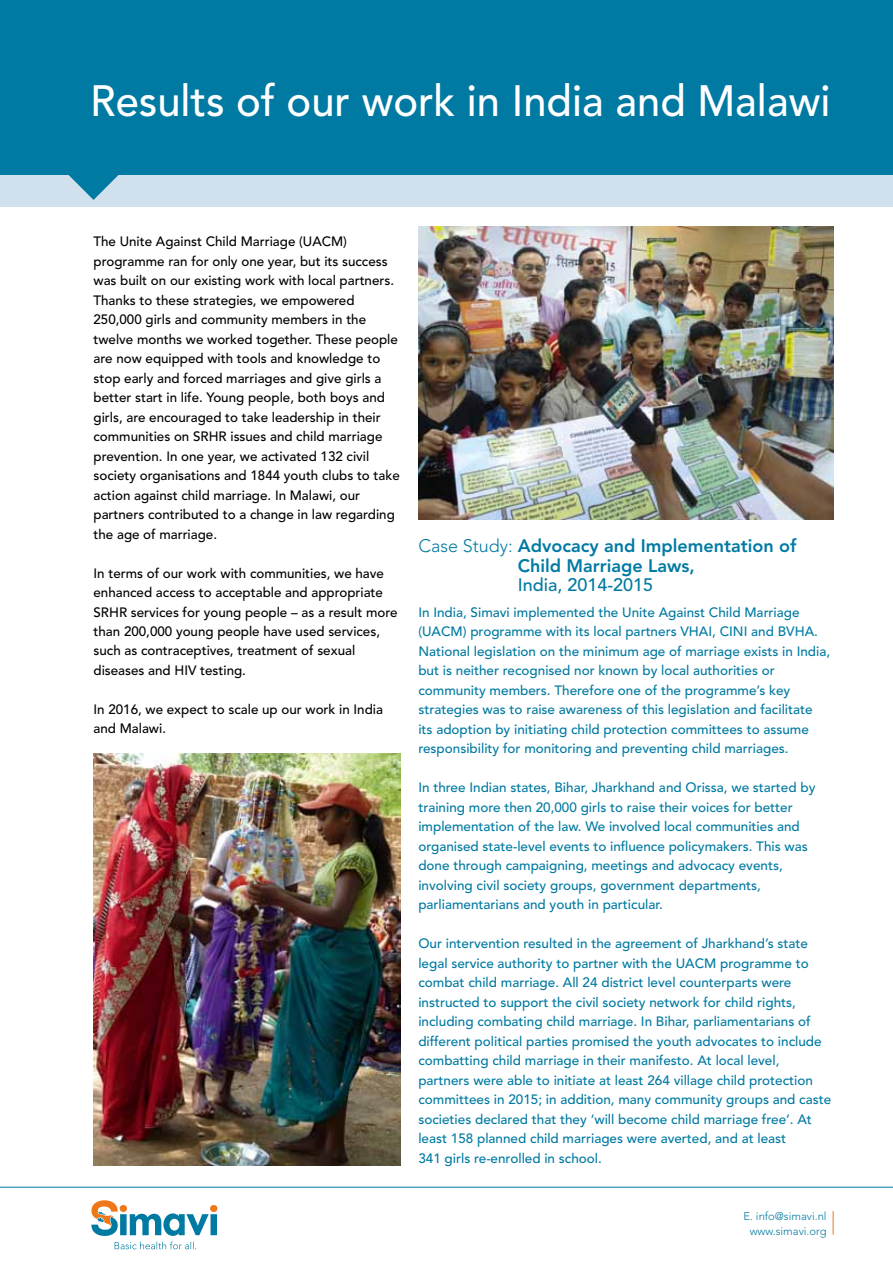
<style>
.page{position:relative;width:893px;height:1263px;background:#fff}
.page>*{position:absolute;margin:0;border:0;box-sizing:border-box;transform-origin:0 0}
.t1{font:500 43.5px "Avenir LT Std";color:#fff;scale:.96 1}
.t2{font:800 18px/19.5px "Avenir LT Std";color:#007aa2;text-align:center}
.t3{font:500 18px "Avenir LT Std";color:#007aa2}
.t4{font:500 13.5px/19.5px "Avenir LT Std";color:#007aa2}
.t5{font:500 13.5px/19.5px "Avenir LT Std";color:#000}
.t6{font:300 11.25px/15px "Avenir LT Std";color:#007aa2;text-align:center}
.s1{font-weight:300}
</style>
<div class="page">
<hr style="left:0;top:1187px;width:893px;height:1px;background:#007aa2">
<svg style="left:91px;top:1200px;width:126px;height:49px"></svg>
<div style="left:210px;top:1205px;width:7px;height:7px;background:#ee7718;border-radius:50%"></div>
<div style="left:120px;top:1205px;width:7px;height:7px;background:#ee7718;border-radius:50%"></div>
<svg style="left:833px;top:1211px;width:1px;height:23px"></svg>
<div style="left:0;top:175px;width:893px;height:32px;background:#d0e1ed"></div>
<svg style="left:68px;top:175px;width:51px;height:25px"></svg>
<div style="left:0;top:0;width:893px;height:175px;background:#007aa2"></div>
<img style="left:94px;top:753px;width:306px;height:412px">
<img style="left:418px;top:227px;width:415px;height:292px">
<h1 class="t1" style="left:90px;top:76px;width:773px">Results of our work in India and Malawi</h1>
<p class="t5" style="left:94px;top:232px;width:308px">The Unite Against Child Marriage (UACM) programme ran for only one year, but its success was built on our existing work with local partners.<br>Thanks to these strategies, we empowered 250,000 girls and community members in the twelve months we worked together. These people are now equipped with tools and knowledge to stop early and forced marriages and give girls a better start in life. Young people, both boys and girls, are encouraged to take leadership in their communities on SRHR issues and child marriage prevention. In one year, we activated 132 civil society organisations and 1844 youth clubs to take action against child marriage. In Malawi, our partners contributed to a change in law regarding the age of marriage.</p>
<p class="t5" style="left:94px;top:563px;width:306px">In terms of our work with communities, we have enhanced access to acceptable and appropriate SRHR services for young people – as a result more than 200,000 young people have used services, such as contraceptives, treatment of sexual diseases and HIV testing.</p>
<p class="t5" style="left:94px;top:700px;width:291px">In 2016, we expect to scale up our work in India and Malawi.</p>
<h2 class="t2" style="left:418px;top:536px;width:380px"><span class="s1">Case Study:</span> Advocacy and Implementation of<br>Child Marriage Laws,</h2>
<h2 class="t3" style="left:518px;top:574px;width:137px">India, 2014-2015</h2>
<p class="t4" style="left:418px;top:602px;width:413px">In India, Simavi implemented the Unite Against Child Marriage (UACM) programme with its local partners VHAI, CINI and BVHA.<br>National legislation on the minimum age of marriage exists in India, but is neither recognised nor known by local authorities or community members. Therefore one of the programme’s key strategies was to raise awareness of this legislation and facilitate its adoption by initiating child protection committees to assume responsibility for monitoring and preventing child marriages.</p>
<p class="t4" style="left:418px;top:778px;width:399px">In three Indian states, Bihar, Jharkhand and Orissa, we started by training more then 20,000 girls to raise their voices for better implementation of the law. We involved local communities and organised state-level events to influence policymakers. This was done through campaigning, meetings and advocacy events, involving civil society groups, government departments, parliamentarians and youth in particular.</p>
<p class="t4" style="left:418px;top:934px;width:414px">Our intervention resulted in the agreement of Jharkhand’s state legal service authority to partner with the UACM programme to combat child marriage. All 24 district level counterparts were instructed to support the civil society network for child rights, including combating child marriage. In Bihar, parliamentarians of different political parties promised the youth advocates to include combatting child marriage in their manifesto. At local level, partners were able to initiate at least 264 village child protection committees in 2015; in addition, many community groups and caste societies declared that they ‘will become child marriage free’. At least 158 planned child marriages were averted, and at least<br>341 girls re-enrolled in school.</p>
<p class="t6" style="left:743px;top:1208px;width:85px">E. info@simavi.nl www.simavi.org</p>
</div>
